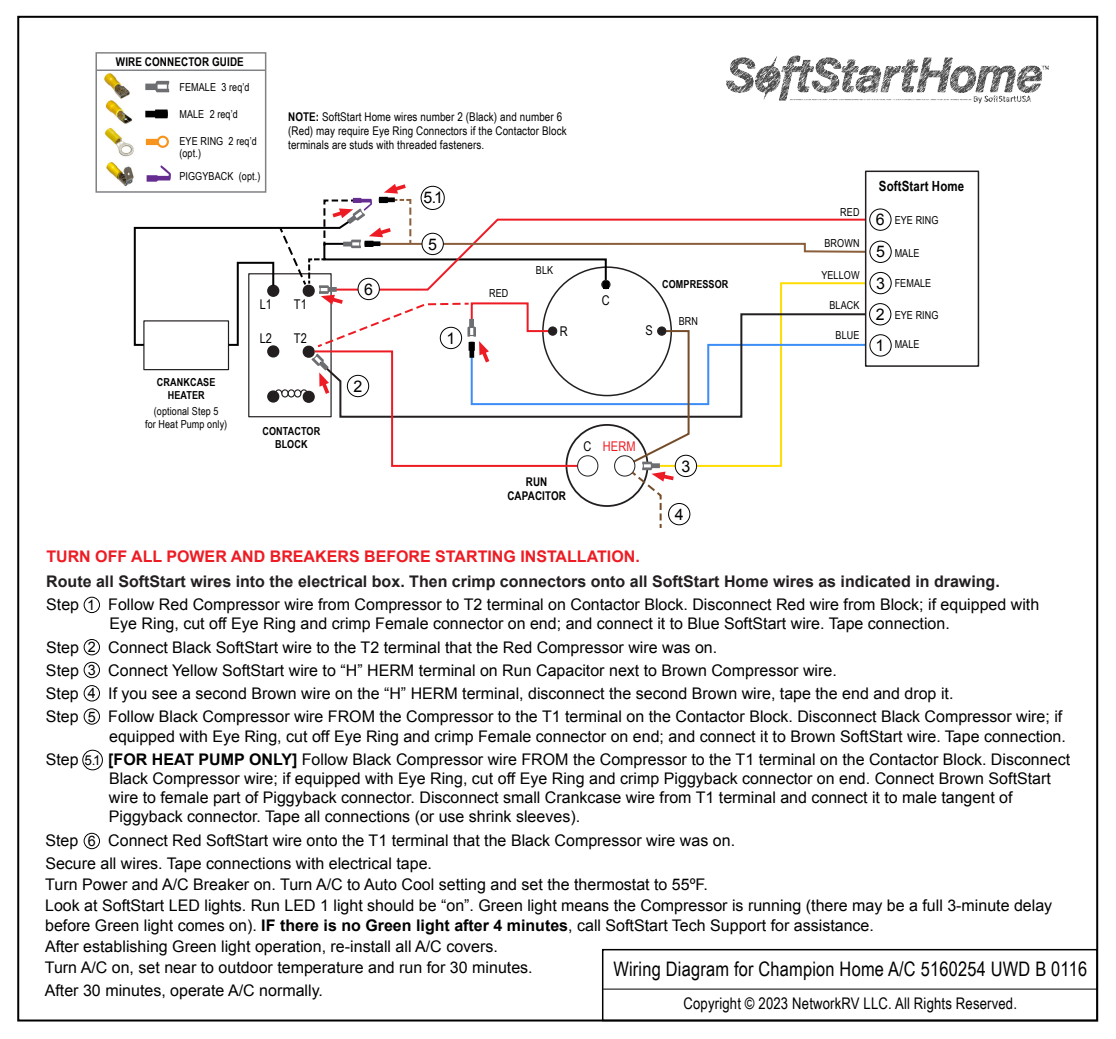
<style>
.page{position:relative;width:1116px;height:1039px;background:#fff}
.page>*{position:absolute;margin:0;border:0;box-sizing:border-box;transform-origin:0 0}
.t1{font:20px "Arial Narrow";letter-spacing:.01em;color:#000}
.t2{font:16px/19.2px "Arial";color:#000}
.t3{font:700 16px "Arial";color:#231f20}
.t4{font:700 16px "Arial";color:#ed1c24}
.t5{font:16px "Arial Narrow";letter-spacing:.01em;color:#000}
.t6{font:14.4px/23px "Arial";color:#000;text-align:justify}
.t7{font:700 14px "Arial Narrow";letter-spacing:.01em;color:#000}
.t8{font:13.6px "Arial";color:#000}
.t9{font:13.4px "Arial Narrow";letter-spacing:.01em;color:#000}
.t10{font:13.4px "Arial Narrow";color:#ed1c24}
.t11{font:12px/14.4px "Arial Narrow";letter-spacing:.01em;color:#000}
.t12{font:700 12px/14.4px "Arial Narrow";letter-spacing:.01em;color:#000;text-align:center}
.t13{font:11px/13.2px "Arial Narrow";letter-spacing:.01em;color:#000;text-align:center}
.t14{font:700 11px/13.2px "Arial Narrow";letter-spacing:.01em;color:#000;text-align:center}
.s1{font-weight:700}
.s2{color:#000}
.s3{font-family:"Arial";font-size:16px}
</style>
<div class="page">
<div style="left:602px;top:948px;width:495px;height:72px;border:2px solid #000"></div>
<hr style="left:603px;top:988px;width:494px;height:1px;background:#000">
<div style="left:869px;top:334px;width:22px;height:22px;border:1px solid #000;border-radius:50%"></div>
<div style="left:869px;top:303px;width:22px;height:22px;border:1px solid #000;border-radius:50%"></div>
<div style="left:869px;top:272px;width:22px;height:22px;border:1px solid #000;border-radius:50%"></div>
<div style="left:869px;top:208px;width:22px;height:23px;border:1px solid #000;border-radius:50%"></div>
<div style="left:869px;top:240px;width:22px;height:23px;border:1px solid #000;border-radius:50%"></div>
<div style="left:865px;top:170px;width:114px;height:196px;border:2px solid #231f20"></div>
<div style="left:84px;top:596px;width:16px;height:17px;border:1px solid #000;border-radius:50%"></div>
<div style="left:84px;top:638px;width:16px;height:17px;border:1px solid #000;border-radius:50%"></div>
<div style="left:84px;top:661px;width:16px;height:17px;border:1px solid #000;border-radius:50%"></div>
<div style="left:84px;top:684px;width:16px;height:17px;border:1px solid #000;border-radius:50%"></div>
<div style="left:84px;top:708px;width:16px;height:16px;border:1px solid #000;border-radius:50%"></div>
<div style="left:84px;top:832px;width:16px;height:16px;border:1px solid #000;border-radius:50%"></div>
<img style="left:654px;top:15px;width:445px;height:161px">
<svg style="left:725px;top:54px;width:326px;height:51px"></svg>
<svg style="left:145px;top:109px;width:23px;height:9px"></svg>
<hr style="left:96px;top:69px;width:170px;height:2px;background:#808285">
<img style="left:104px;top:73px;width:26px;height:26px">
<img style="left:106px;top:100px;width:27px;height:24px">
<div style="left:95px;top:52px;width:171px;height:141px;border:2px solid #808285"></div>
<svg style="left:145px;top:81px;width:24px;height:11px"></svg>
<img style="left:104px;top:128px;width:30px;height:29px">
<svg style="left:146px;top:136px;width:23px;height:12px"></svg>
<img style="left:106px;top:162px;width:27px;height:25px">
<svg style="left:133px;top:165px;width:734px;height:362px"></svg>
<div style="left:82px;top:749px;width:21px;height:21px;border:1px solid #000;border-radius:50%"></div>
<p class="t12" style="left:116px;top:54px;width:129px">WIRE CONNECTOR GUIDE</p>
<p class="t13" style="left:179px;top:80px;width:72px">FEMALE 3 req’d</p>
<p class="t13" style="left:179px;top:107px;width:60px">MALE 2 req’d</p>
<p class="t13" style="left:179px;top:134px;width:79px;line-height:12px;text-align:left">EYE RING 2 req’d (opt.)</p>
<p class="t13" style="left:179px;top:169px;width:82px">PIGGYBACK (opt.)</p>
<p class="t9" style="left:260px;top:294px;width:14px">L1</p>
<p class="t9" style="left:260px;top:328px;width:14px">L2</p>
<p class="t11" style="left:288px;top:109px;width:280px"><span class="s1">NOTE:</span> SoftStart Home wires number 2 (Black) and number 6 (Red) may require Eye Ring Connectors if the Contactor Block terminals are studs with threaded fasteners.</p>
<p class="t2" style="left:423px;top:188px;width:21px">5.1</p>
<p class="t9" style="left:294px;top:294px;width:14px">T1</p>
<p class="t9" style="left:294px;top:328px;width:14px">T2</p>
<p class="t2" style="left:364px;top:279px;width:10px">6</p>
<p class="t2" style="left:428px;top:234px;width:10px">5</p>
<p class="t2" style="left:446px;top:328px;width:10px">1</p>
<p class="t13" style="left:489px;top:286px;width:21px">RED</p>
<p class="t13" style="left:536px;top:262px;width:19px">BLK</p>
<p class="t9" style="left:560px;top:321px;width:9px">R</p>
<p class="t14" style="left:157px;top:374px;width:60px">CRANKCASE<br>HEATER</p>
<p class="t13" style="left:145px;top:404px;width:84px">(optional Step 5<br>for Heat Pump only)</p>
<p class="t14" style="left:262px;top:423px;width:59px">CONTACTOR<br>BLOCK</p>
<p class="t2" style="left:353px;top:377px;width:10px">2</p>
<p class="t12" style="left:507px;top:473px;width:60px">RUN<br>CAPACITOR</p>
<p class="t9" style="left:602px;top:290px;width:9px">C</p>
<p class="t14" style="left:662px;top:277px;width:68px">COMPRESSOR</p>
<p class="t9" style="left:645px;top:320px;width:9px">S</p>
<p class="t13" style="left:678px;top:314px;width:21px">BRN</p>
<p class="t10" style="left:583px;top:436px;width:54px"><span class="s2">C</span> HERM</p>
<p class="t2" style="left:681px;top:456px;width:10px">3</p>
<p class="t2" style="left:674px;top:504px;width:10px">4</p>
<p class="t13" style="left:840px;top:205px;width:21px">RED</p>
<p class="t13" style="left:824px;top:236px;width:37px">BROWN</p>
<p class="t13" style="left:821px;top:268px;width:40px">YELLOW</p>
<p class="t13" style="left:829px;top:298px;width:32px">BLACK</p>
<p class="t13" style="left:835px;top:328px;width:25px">BLUE</p>
<p class="t7" style="left:878px;top:175px;width:87px">SoftStart Home</p>
<p class="t2" style="left:876px;top:210px;width:10px">6</p>
<p class="t13" style="left:876px;top:246px;width:45px"><span class="s3">5</span> MALE</p>
<p class="t13" style="left:894px;top:213px;width:45px">EYE RING</p>
<p class="t2" style="left:876px;top:274px;width:10px">3</p>
<p class="t13" style="left:894px;top:276px;width:38px">FEMALE</p>
<p class="t2" style="left:875px;top:304px;width:10px">2</p>
<p class="t13" style="left:894px;top:307px;width:45px">EYE RING</p>
<p class="t2" style="left:875px;top:336px;width:10px">1</p>
<p class="t13" style="left:894px;top:337px;width:26px">MALE</p>
<p class="t4" style="left:46px;top:545px;width:595px">TURN OFF ALL POWER AND BREAKERS BEFORE STARTING INSTALLATION.</p>
<p class="t3" style="left:46px;top:570px;width:955px">Route all SoftStart wires into the electrical box. Then crimp connectors onto all SoftStart Home wires as indicated in drawing.</p>
<p class="t2" style="left:46px;top:595px;width:34px">Step</p>
<p class="t2" style="left:108px;top:595px;width:932px">Follow Red Compressor wire from Compressor to T2 terminal on Contactor Block. Disconnect Red wire from Block; if equipped with<br>Eye Ring, cut off Eye Ring and crimp Female connector on end; and connect it to Blue SoftStart wire. Tape connection.</p>
<p class="t2" style="left:46px;top:637px;width:34px">Step</p>
<p class="t2" style="left:108px;top:637px;width:610px">Connect Black SoftStart wire to the T2 terminal that the Red Compressor wire was on.</p>
<p class="t2" style="left:46px;top:660px;width:34px">Step</p>
<p class="t2" style="left:108px;top:660px;width:730px">Connect Yellow SoftStart wire to “H” HERM terminal on Run Capacitor next to Brown Compressor wire.</p>
<p class="t2" style="left:46px;top:683px;width:34px">Step</p>
<p class="t2" style="left:108px;top:683px;width:846px">If you see a second Brown wire on the “H” HERM terminal, disconnect the second Brown wire, tape the end and drop it.</p>
<p class="t2" style="left:46px;top:707px;width:34px">Step</p>
<p class="t2" style="left:108px;top:707px;width:959px">Follow Black Compressor wire FROM the Compressor to the T1 terminal on the Contactor Block. Disconnect Black Compressor wire; if equipped with Eye Ring, cut off Eye Ring and crimp Female connector on end; and connect it to Brown SoftStart wire. Tape connection.</p>
<p class="t2" style="left:46px;top:749px;width:34px">Step</p>
<p class="t2" style="left:108px;top:749px;width:963px"><span class="s1">[FOR HEAT PUMP ONLY]</span> Follow Black Compressor wire FROM the Compressor to the T1 terminal on the Contactor Block. Disconnect Black Compressor wire; if equipped with Eye Ring, cut off Eye Ring and crimp Piggyback connector on end. Connect Brown SoftStart wire to female part of Piggyback connector. Disconnect small Crankcase wire from T1 terminal and connect it to male tangent of Piggyback connector. Tape all connections (or use shrink sleeves).</p>
<p class="t2" style="left:45px;top:830px;width:34px">Step</p>
<p class="t6" style="left:87px;top:593px;width:10px">1</p>
<p class="t6" style="left:88px;top:635px;width:10px">2<br>3<br>4<br>5</p>
<p class="t8" style="left:84px;top:750px;width:18px">5.1</p>
<p class="t2" style="left:45px;top:828px;width:691px;line-height:23.2px;text-indent:63px">Connect Red SoftStart wire onto the T1 terminal that the Black Compressor wire was on.<br>Secure all wires. Tape connections with electrical tape.</p>
<p class="t2" style="left:45px;top:873px;width:1008px;line-height:21.2px">Turn Power and A/C Breaker on. Turn A/C to Auto Cool setting and set the thermostat to 55ºF.<br>Look at SoftStart LED lights. Run LED 1 light should be “on”. Green light means the Compressor is running (there may be a full 3-minute delay</p>
<p class="t2" style="left:45px;top:914px;width:830px;line-height:21.2px">before Green light comes on). <span class="s1">IF there is no Green light after 4 minutes</span>, call SoftStart Tech Support for assistance.<br>After establishing Green light operation, re-install all A/C covers.<br>Turn A/C on, set near to outdoor temperature and run for 30 minutes.</p>
<p class="t2" style="left:45px;top:980px;width:280px">After 30 minutes, operate A/C normally.</p>
<p class="t6" style="left:88px;top:829px;width:10px">6</p>
<p class="t1" style="left:613px;top:954px;width:475px">Wiring Diagram for Champion Home A/C 5160254 UWD B 0116</p>
<p class="t5" style="left:683px;top:991px;width:335px">Copyright © 2023 NetworkRV LLC. All Rights Reserved.</p>
</div>
